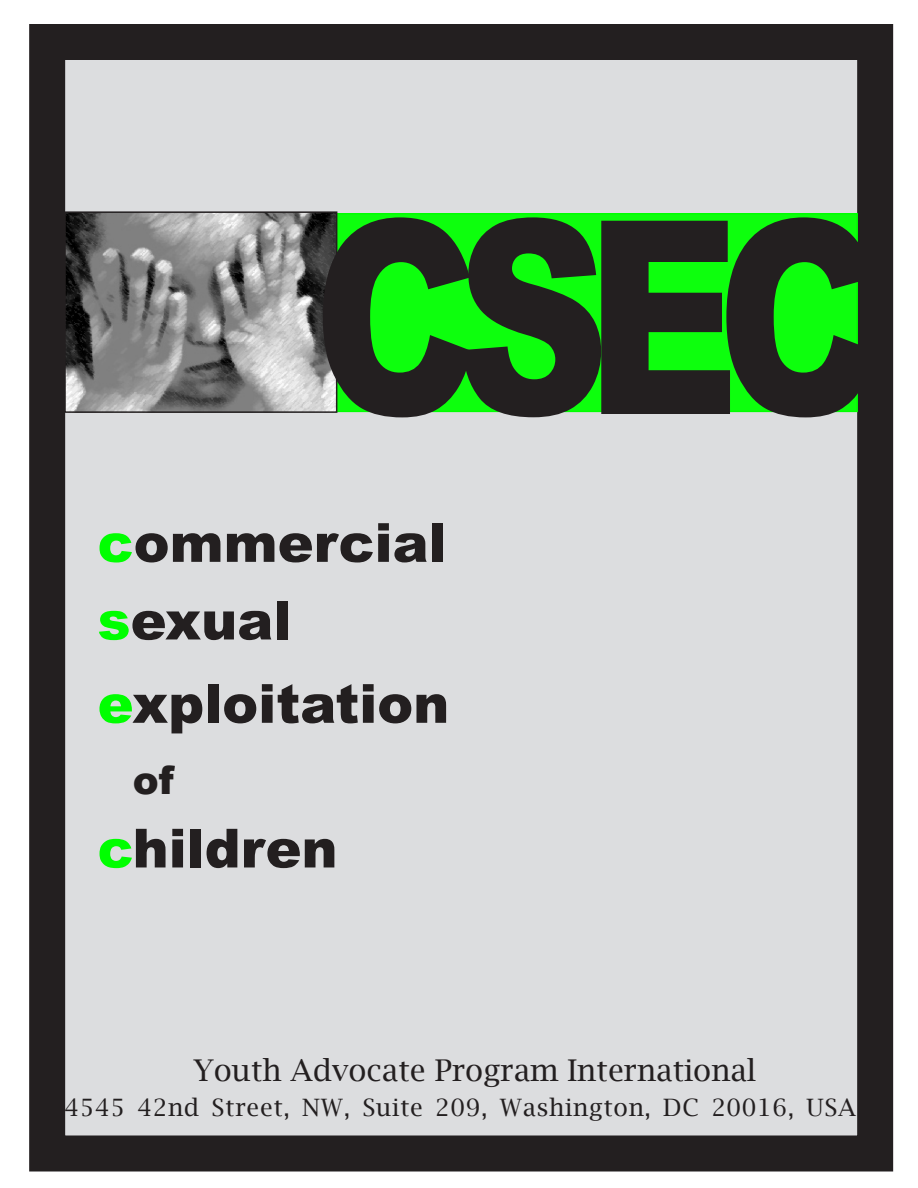
<style>
.page{position:relative;width:918px;height:1188px;background:#fff}
.page>*{position:absolute;margin:0;border:0;box-sizing:border-box;transform-origin:0 0}
.t1{font:900 270px "Arial";color:#231f20;scale:.79 1}
.t2{font:900 54px/83.4px "Arial";color:#231f20}
.t3{font:900 39px "Arial";color:#231f20}
.t4{font:30px "Lucida Bright";color:#231f20}
.t5{font:24px "Lucida Bright";letter-spacing:.03em;color:#231f20}
.s1{color:#0f0}
</style>
<div class="page">
<div style="left:47px;top:42px;width:828px;height:1112px;background:#dcdddf"></div>
<div style="left:29px;top:24px;width:864px;height:1148px;border:36px solid #231f20"></div>
<div style="left:66px;top:214px;width:791px;height:197px;background:#0dff0d"></div>
<div style="left:65px;top:213px;width:793px;height:199px;border:2px solid #0f0"></div>
<img style="left:67px;top:214px;width:267px;height:196px">
<div style="left:64px;top:211px;width:273px;height:202px;border:2px solid #231f20"></div>
<h1 class="t1" style="left:313px;top:122px;width:722px">CSEC</h1>
<h2 class="t2" style="left:98px;top:499px;width:350px"><span class="s1">c</span>ommercial</h2>
<h2 class="t2" style="left:98px;top:577px;width:353px"><span class="s1">s</span>exual <span class="s1">e</span>xploitation</h2>
<h3 class="t3" style="left:133px;top:752px;width:43px">of</h3>
<h2 class="t2" style="left:98px;top:805px;width:241px"><span class="s1">c</span>hildren</h2>
<p class="t4" style="left:193px;top:1053px;width:564px">Youth Advocate Program International</p>
<p class="t5" style="left:65px;top:1094px;width:793px">4545 42nd Street, NW, Suite 209, Washington, DC 20016, USA</p>
</div>
